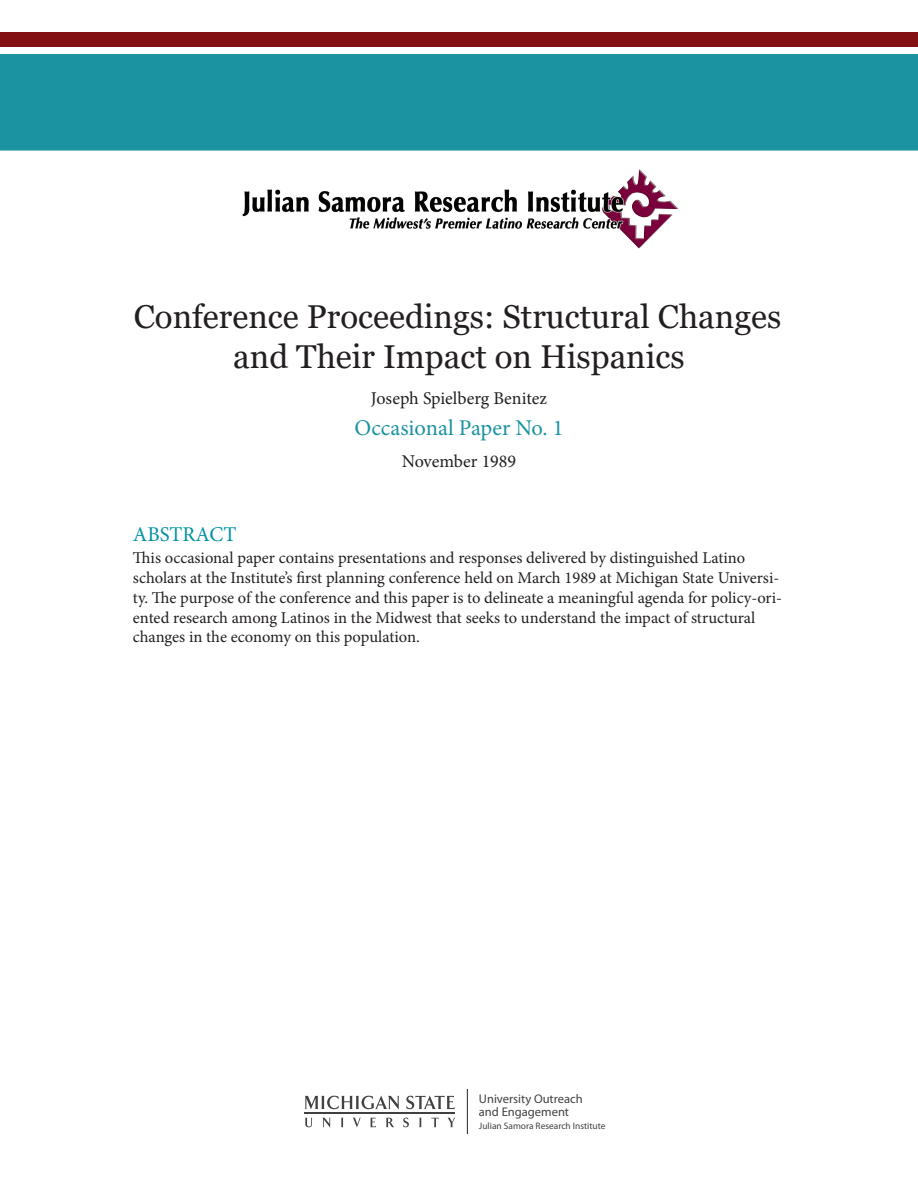
<style>
.page{position:relative;width:918px;height:1188px;background:#fff}
.page>*{position:absolute;margin:0;border:0;box-sizing:border-box;transform-origin:0 0}
.t1{font:33px/39.6px "Georgia";color:#231f20;text-align:center}
.t2{font:22.5px "Minion Pro";color:#1c93a1}
.t3{font:21px "Minion Pro";color:#0092a2}
.t4{font:18px "Minion Pro";color:#231f20}
.t5{font:16.5px/19.8px "Minion Pro";letter-spacing:-.005em;color:#231f20}
.t6{font:12.6px/13.6px "Myriad Pro";color:#414042}
.t7{font:9.45px "Myriad Pro";color:#414042}
</style>
<div class="page">
<div style="left:0;top:54px;width:918px;height:97px;background:#1c93a1"></div>
<div style="left:0;top:32px;width:918px;height:14px;background:#831114"></div>
<img style="left:242px;top:169px;width:436px;height:80px">
<svg style="left:305px;top:1118px;width:7px;height:9px"></svg>
<svg style="left:322px;top:1118px;width:9px;height:10px"></svg>
<svg style="left:341px;top:1118px;width:2px;height:9px"></svg>
<svg style="left:353px;top:1118px;width:8px;height:9px"></svg>
<svg style="left:370px;top:1118px;width:6px;height:9px"></svg>
<svg style="left:386px;top:1118px;width:8px;height:9px"></svg>
<svg style="left:403px;top:1118px;width:6px;height:9px"></svg>
<svg style="left:419px;top:1118px;width:3px;height:9px"></svg>
<svg style="left:432px;top:1118px;width:7px;height:9px"></svg>
<svg style="left:448px;top:1118px;width:7px;height:9px"></svg>
<svg style="left:305px;top:1095px;width:94px;height:15px"></svg>
<svg style="left:406px;top:1095px;width:49px;height:14px"></svg>
<hr style="left:305px;top:1112px;width:150px;height:1px;background:#414042">
<hr style="left:467px;top:1089px;width:1px;height:45px;background:#414042">
<p class="t1" style="left:134px;top:298px;width:649px">Conference Proceedings: Structural Changes and Their Impact on Hispanics</p>
<p class="t4" style="left:371px;top:386px;width:178px">Joseph Spielberg Benitez</p>
<p class="t2" style="left:354px;top:413px;width:211px">Occasional Paper No. 1</p>
<p class="t4" style="left:402px;top:449px;width:116px">November 1989</p>
<p class="t3" style="left:133px;top:521px;width:105px">ABSTRACT</p>
<p class="t5" style="left:133px;top:548px;width:651px">This occasional paper contains presentations and responses delivered by distinguished Latino scholars at the Institute’s first planning conference held on March 1989 at Michigan State Universi&shy;ty. The purpose of the conference and this paper is to delineate a meaningful agenda for policy-ori&shy;ented research among Latinos in the Midwest that seeks to understand the impact of structural changes in the economy on this population.</p>
<p class="t6" style="left:479px;top:1091px;width:105px">University Outreach and Engagement</p>
<p class="t7" style="left:479px;top:1120px;width:128px">Julian Samora Research Institute</p>
</div>
